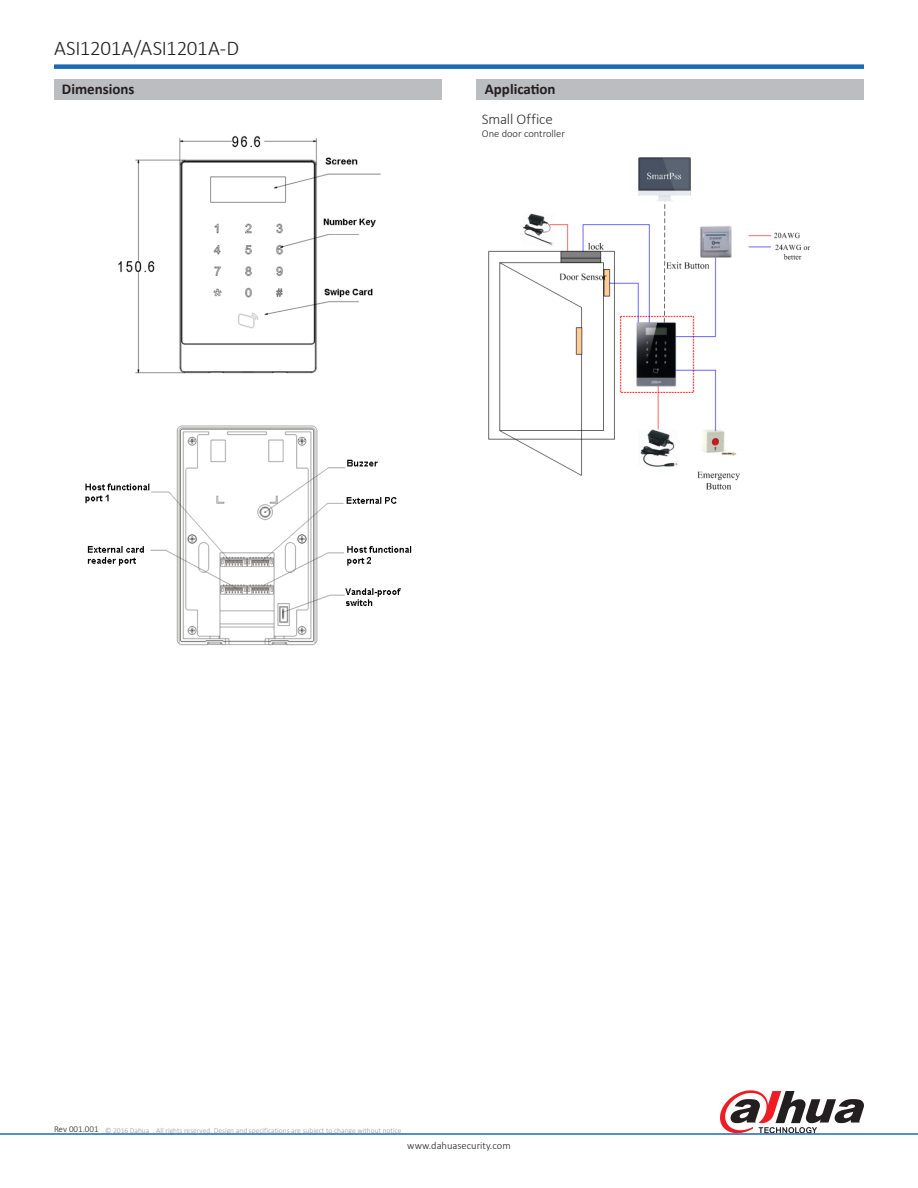
<style>
.page{position:relative;width:918px;height:1188px;background:#fff}
.page>*{position:absolute;margin:0;border:0;box-sizing:border-box;transform-origin:0 0}
.t1{font:300 21px "Calibri";letter-spacing:-.015em;color:#231f20}
.t2{font:700 15px "Calibri";color:#231f20}
.t3{font:300 15px "Calibri";letter-spacing:-.005em;color:#312f30}
.t4{font:300 10.5px "Calibri";color:#231f20}
.t5{font:300 9px "Calibri";color:#231f20}
.t6{font:300 7.5px "Calibri";color:#939598}
</style>
<div class="page">
<div style="left:54px;top:64px;width:810px;height:5px;background:#1e69b4"></div>
<div style="left:477px;top:80px;width:387px;height:20px;background:#bcbdc0"></div>
<div style="left:54px;top:80px;width:387px;height:20px;background:#bcbdc0"></div>
<img style="left:118px;top:135px;width:263px;height:239px">
<img style="left:85px;top:425px;width:327px;height:221px">
<img style="left:488px;top:157px;width:323px;height:333px">
<svg style="left:720px;top:1090px;width:144px;height:43px"></svg>
<hr style="left:0;top:1133px;width:918px;height:2px;background:#1e69b4">
<p class="t1" style="left:54px;top:35px;width:187px">ASI1201A/ASI1201A-D</p>
<p class="t2" style="left:62px;top:80px;width:74px">Dimensions</p>
<p class="t2" style="left:485px;top:80px;width:72px">Application</p>
<p class="t3" style="left:482px;top:110px;width:73px">Small Office</p>
<p class="t4" style="left:482px;top:127px;width:85px">One door controller</p>
<p class="t5" style="left:54px;top:1124px;width:46px">Rev 001.001</p>
<p class="t6" style="left:105px;top:1125px;width:298px">© 2016 Dahua . All rights reserved. Design and specifications are subject to change without notice</p>
<p class="t4" style="left:407px;top:1139px;width:105px">www.dahuasecurity.com</p>
</div>
